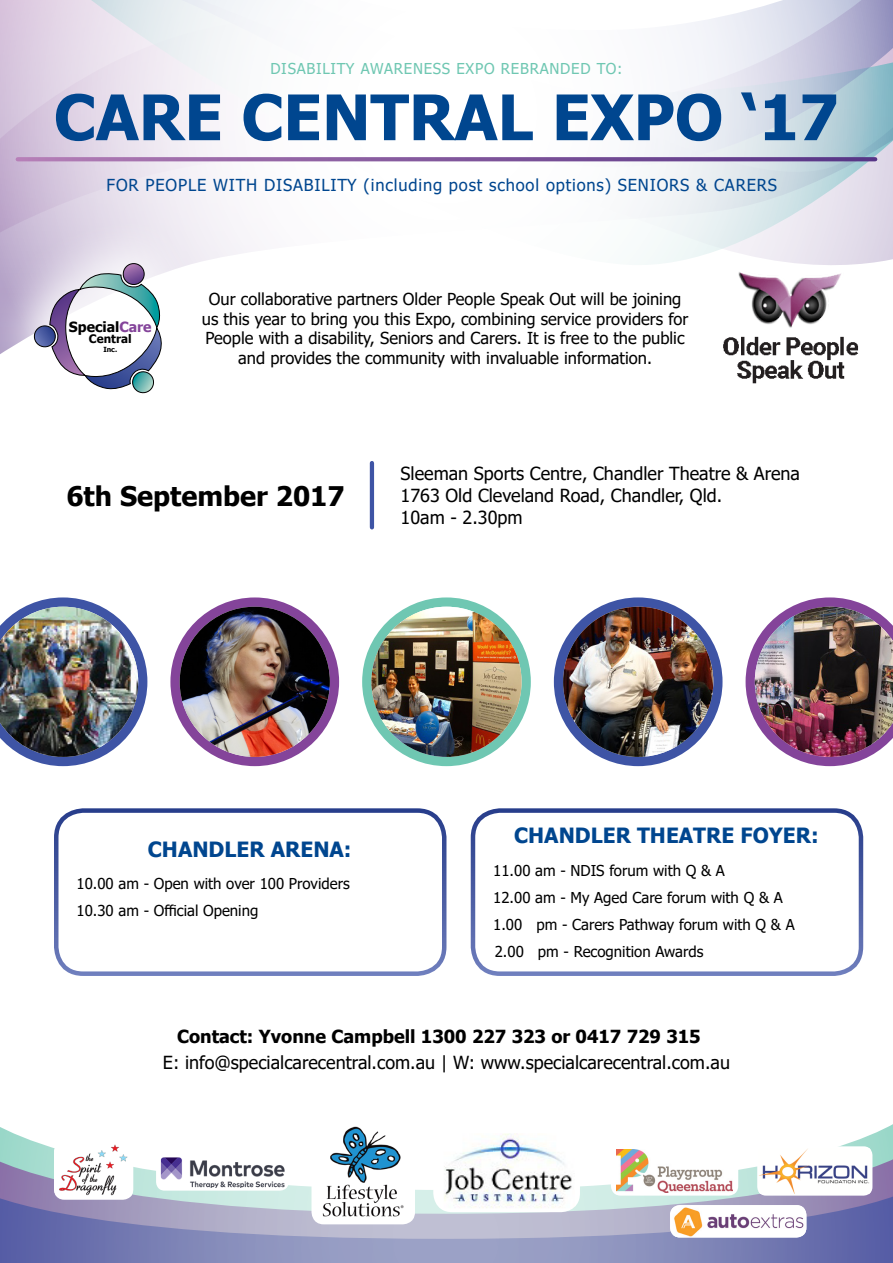
<style>
.page{position:relative;width:893px;height:1263px;background:#fff}
.page>*{position:absolute;margin:0;border:0;box-sizing:border-box;transform-origin:0 0}
.t1{font:700 62.85px "Tahoma";color:#00468f}
.t2{font:700 27px "Tahoma";color:#000}
.t3{font:700 21px "Tahoma";color:#00468f}
.t4{font:18px/21.6px "Tahoma";color:#000}
.t5{font:700 18px "Tahoma";color:#000}
.t6{font:16.5px/19.8px "Tahoma";color:#000;text-align:center}
.t7{font:16.5px "Tahoma";letter-spacing:.05em;color:#00468f}
.t8{font:15px/27px "Tahoma";color:#000}
.t9{font:15px "Tahoma";letter-spacing:.05em;color:#6fc7b2}
.t10{font:700 14.1px "Tahoma";color:#000}
.t11{font:700 11.7px "Tahoma";color:#000}
.t12{font:700 7.05px "Tahoma";color:#000}
.s1{color:#84449a}
</style>
<div class="page">
<svg style="left:0;top:1124px;width:893px;height:24px"></svg>
<svg style="left:0;top:167px;width:893px;height:98px"></svg>
<svg style="left:0;top:0;width:893px;height:167px"></svg>
<svg style="left:0;top:1148px;width:893px;height:40px"></svg>
<svg style="left:0;top:1188px;width:893px;height:75px;background:#9499c0"></svg>
<svg style="left:0;top:212px;width:213px;height:142px"></svg>
<svg style="left:33px;top:262px;width:133px;height:132px"></svg>
<div style="left:54px;top:808px;width:392px;height:168px;border:4px solid #fff;border-radius:27px"></div>
<div style="left:471px;top:808px;width:392px;height:168px;border:4px solid #fff;border-radius:27px"></div>
<svg style="left:24px;top:597px;width:123px;height:169px"></svg>
<img style="left:0;top:607px;width:138px;height:150px">
<div style="left:170px;top:597px;width:169px;height:169px;background:#84449a;border-radius:50%"></div>
<img style="left:180px;top:607px;width:150px;height:150px;border-radius:75px">
<div style="left:362px;top:597px;width:169px;height:169px;background:#6fc7b2;border-radius:50%"></div>
<img style="left:371px;top:607px;width:151px;height:150px;border-radius:75px">
<div style="left:554px;top:597px;width:168px;height:169px;background:#3e54a5;border-radius:50%"></div>
<img style="left:563px;top:607px;width:150px;height:150px;border-radius:75px">
<svg style="left:746px;top:597px;width:123px;height:169px"></svg>
<img style="left:755px;top:607px;width:138px;height:150px">
<img style="left:723px;top:272px;width:136px;height:112px">
<svg style="left:18px;top:157px;width:857px;height:4px;background:#865d9f"></svg>
<hr style="left:370px;top:463px;width:4px;height:64px;background:#3e54a5">
<div style="left:757px;top:1146px;width:115px;height:49px;background:#fff;border-radius:9px"></div>
<img style="left:759px;top:1148px;width:111px;height:46px">
<div style="left:54px;top:1142px;width:79px;height:58px;background:#fff;border-radius:10px"></div>
<img style="left:54px;top:1144px;width:79px;height:52px">
<div style="left:156px;top:1155px;width:133px;height:35px;background:#fff;border-radius:9px"></div>
<img style="left:160px;top:1158px;width:124px;height:29px">
<img style="left:433px;top:1133px;width:147px;height:79px">
<div style="left:311px;top:1121px;width:104px;height:103px;background:#fff;border-radius:12px"></div>
<img style="left:322px;top:1126px;width:82px;height:91px">
<img style="left:670px;top:1205px;width:136px;height:32px">
<div style="left:611px;top:1146px;width:127px;height:49px;background:#fff;border-radius:10px"></div>
<img style="left:617px;top:1149px;width:115px;height:43px">
<p class="t9" style="left:270px;top:59px;width:354px">DISABILITY AWARENESS EXPO REBRANDED TO:</p>
<h1 class="t1" style="left:54px;top:73px;width:787px">CARE CENTRAL EXPO ‘17</h1>
<p class="t7" style="left:107px;top:174px;width:672px">FOR PEOPLE WITH DISABILITY (including post school options) SENIORS &amp; CARERS</p>
<p class="t10" style="left:69px;top:317px;width:84px">Special<span class="s1">Care</span></p>
<p class="t11" style="left:89px;top:331px;width:44px">Central</p>
<p class="t12" style="left:103px;top:344px;width:15px">Inc.</p>
<p class="t6" style="left:202px;top:290px;width:488px">Our collaborative partners Older People Speak Out will be joining us this year to bring you this Expo, combining service providers for People with a disability, Seniors and Carers. It is free to the public and provides the community with invaluable information.</p>
<h2 class="t2" style="left:66px;top:477px;width:280px">6th September 2017</h2>
<p class="t4" style="left:401px;top:464px;width:401px">Sleeman Sports Centre, Chandler Theatre &amp; Arena<br>1763 Old Cleveland Road, Chandler, Qld.<br>10am - 2.30pm</p>
<p class="t3" style="left:148px;top:834px;width:205px">CHANDLER ARENA:</p>
<p class="t8" style="left:76px;top:871px;width:275px">10.00 am - Open with over 100 Providers<br>10.30 am - Official Opening</p>
<p class="t3" style="left:514px;top:821px;width:306px">CHANDLER THEATRE FOYER:</p>
<p class="t8" style="left:493px;top:858px;width:303px">11.00 am - NDIS forum with Q &amp; A<br>12.00 am - My Aged Care forum with Q &amp; A<br>1.00 pm - Carers Pathway forum with Q &amp; A<br>2.00 pm - Recognition Awards</p>
<p class="t5" style="left:177px;top:1024px;width:525px">Contact: Yvonne Campbell 1300 227 323 or 0417 729 315</p>
<p class="t4" style="left:163px;top:1052px;width:569px">E: info@specialcarecentral.com.au | W: www.specialcarecentral.com.au</p>
</div>
